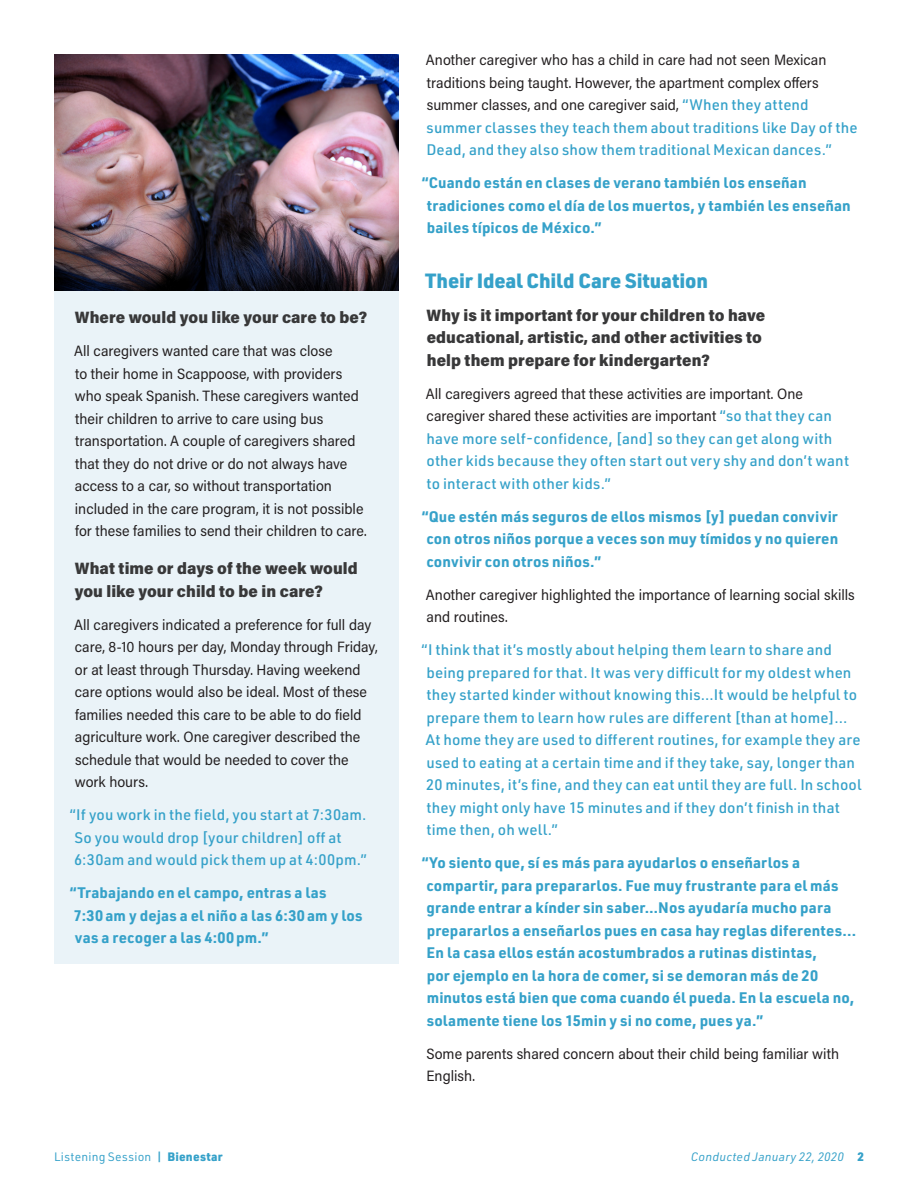
<style>
.page{position:relative;width:918px;height:1188px;background:#fff}
.page>*{position:absolute;margin:0;border:0;box-sizing:border-box;transform-origin:0 0}
.t1{font:900 20.25px "URWDIN";letter-spacing:-.01em;color:#35a1c9}
.question{font:900 16.5px/22.5px "Acumin Pro Semi Cond";letter-spacing:.005em;color:#383839}
.quote_a{font:500 15px/22.5px "URWDIN";letter-spacing:.01em;color:#35a1c9}
.copy{font:15px/22.5px "Acumin Pro Semi Cond";color:#231f20}
.quote_e{font:700 15px/22.5px "URWDIN";letter-spacing:.01em;color:#35a1c9}
.quote_a-2{font:15px/22.5px "Acumin Pro Semi Cond";color:#231f20}
.t2{font:12px "URWDIN";letter-spacing:.02em;color:#35a1c9}
.t3{font:italic 12px "URWDIN";letter-spacing:.02em;color:#35a1c9}
.s1{font-family:"URWDIN";font-weight:500;color:#35a1c9}
.s2{font-family:"Acumin Pro Semi Cond";font-weight:400;color:#231f20}
.s3{font-weight:600}
.s4{font-weight:900}
.s5{font-weight:900;font-style:normal}
</style>
<div class="page">
<img style="left:54px;top:55px;width:345px;height:236px">
<div style="left:54px;top:291px;width:345px;height:673px;background:#eaf3f8"></div>
<p class="question" style="left:75px;top:305px;width:294px">Where would you like your care to be?</p>
<p class="copy" style="left:74px;top:339px;width:294px">All caregivers wanted care that was close<br>to their home in Scappoose, with providers who speak Spanish. These caregivers wanted their children to arrive to care using bus transportation. A couple of caregivers shared that they do not drive or do not always have access to a car, so without transportation included in the care program, it is not possible for these families to send their children to care.</p>
<p class="question" style="left:75px;top:557px;width:284px">What time or days of the week would you like your child to be in care?</p>
<p class="copy" style="left:74px;top:613px;width:305px">All caregivers indicated a preference for full day care, 8-10 hours per day, Monday through Friday, or at least through Thursday. Having weekend care options would also be ideal. Most of these families needed this care to be able to do field agriculture work. One caregiver described the schedule that would be needed to cover the work hours.</p>
<p class="quote_a" style="left:70px;top:803px;width:299px">“If you work in the field, you start at 7:30am.<br>So you would drop [your children] off at<br>6:30am and would pick them up at 4:00pm.”</p>
<p class="quote_e" style="left:70px;top:881px;width:294px">“Trabajando en el campo, entras a las<br>7:30 am y dejas a el niño a las 6:30 am y los vas a recoger a las 4:00pm.”</p>
<p class="quote_a-2" style="left:426px;top:48px;width:433px">Another caregiver who has a child in care had not seen Mexican traditions being taught. However, the apartment complex offers summer classes, and one caregiver said, <span class="s1">“When they attend summer classes they teach them about traditions like Day of the Dead, and they also show them traditional Mexican dances.”</span></p>
<p class="quote_e" style="left:427px;top:171px;width:426px;text-indent:-5px">“Cuando están en clases de verano también los enseñan tradiciones como el día de los muertos, y también les enseñan bailes típicos de México.”</p>
<p class="t1" style="left:425px;top:266px;width:284px">Their Ideal Child Care Situation</p>
<p class="question" style="left:427px;top:303px;width:340px">Why is it important for your children to have educational, artistic, and other activities to help them prepare for kindergarten?</p>
<p class="quote_a" style="left:426px;top:382px;width:425px"><span class="s2">All caregivers agreed that these activities are important. One caregiver shared these activities are important</span> “so that they can have more self-confidence, [and] so they can get along with other kids because they often start out very shy and don’t want to interact with other kids.”</p>
<p class="quote_e" style="left:426px;top:505px;width:413px;text-align:justify;text-indent:-5px">“Que estén más seguros de ellos mismos [y] puedan convivir con otros niños porque a veces son muy tímidos y no quieren convivir con otros niños.”</p>
<p class="copy" style="left:426px;top:583px;width:430px">Another caregiver highlighted the importance of learning social skills and routines.</p>
<p class="quote_a" style="left:422px;top:638px;width:441px">“I think that it’s mostly about helping them learn to share and being prepared for that. It was very difficult for my oldest when they started kinder without knowing this…It would be helpful to prepare them to learn how rules are different [than at home]...<br>At home they are used to different routines, for example they are used to eating at a certain time and if they take, say, longer than 20 minutes, it’s fine, and they can eat until they are full. In school they might only have 15 minutes and if they don’t finish in that time then, oh well.”</p>
<p class="quote_e" style="left:426px;top:851px;width:431px;text-indent:-5px">“Yo siento que, sí es más para ayudarlos o enseñarlos a compartir, para prepararlos. Fue muy frustrante para el más grande entrar a kínder sin saber…Nos ayudaría mucho para prepararlos a enseñarlos pues en casa hay reglas diferentes...<br>En la casa ellos están acostumbrados a rutinas distintas,<br>por ejemplo en la hora de comer, si se demoran más de 20 minutos está bien que coma cuando él pueda. En la escuela no, solamente tiene los 15min y si no come, pues ya.”</p>
<p class="copy" style="left:426px;top:1042px;width:414px">Some parents shared concern about their child being familiar with<br>English.</p>
<p class="t2" style="left:54px;top:1149px;width:170px">Listening Session <span class="s3">|</span> <span class="s4">Bienestar</span></p>
<p class="t3" style="left:691px;top:1149px;width:175px">Conducted January 22, 2020 <span class="s5">2</span></p>
</div>
